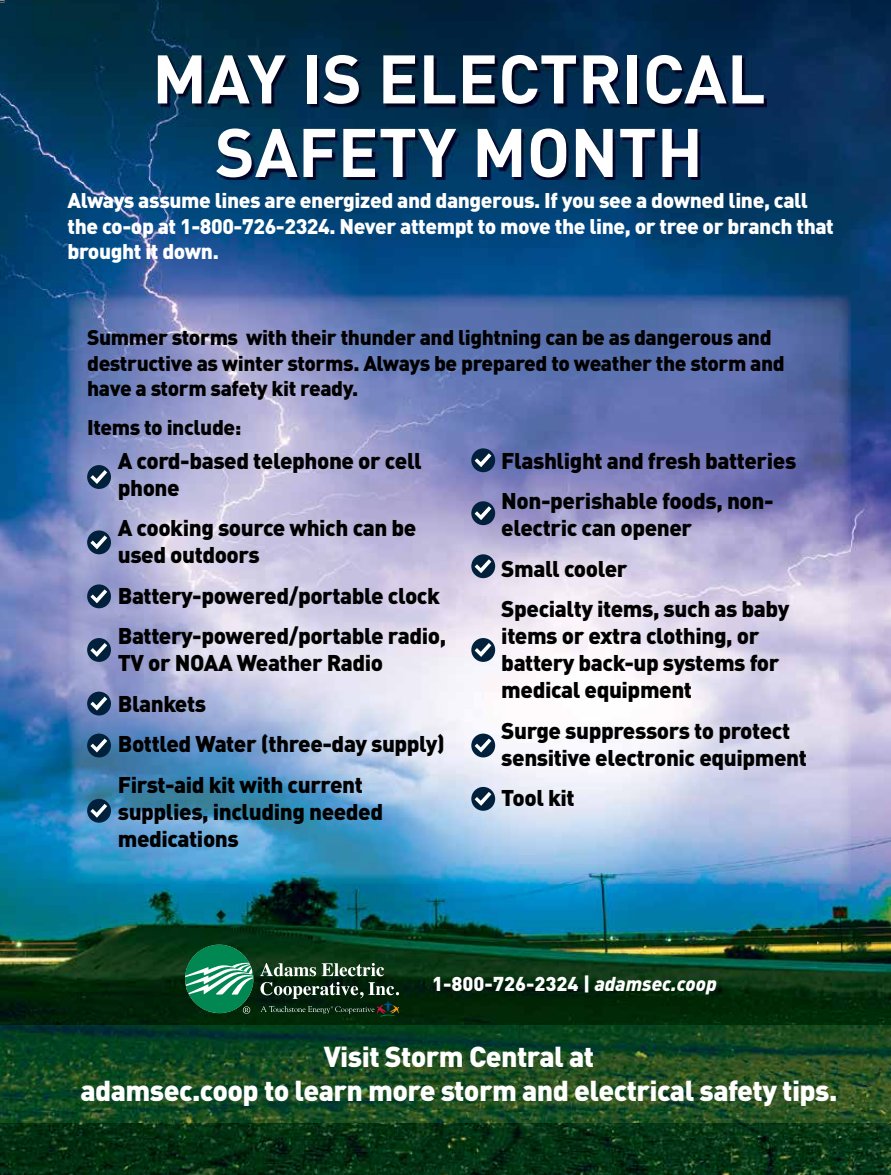
<style>
.page{position:relative;width:891px;height:1175px;background:#fff}
.page>*{position:absolute;margin:0;border:0;box-sizing:border-box;transform-origin:0 0}
.t1{font:700 67.5px/73.5px "DIN Pro";color:#fff;text-align:center}
.t2{font:900 28.5px/34.2px "DIN Pro";letter-spacing:-.02em;color:#fff;text-align:center}
.t3{font:900 22.5px/40.5px "DIN Pro";letter-spacing:-.02em;color:#000}
.t4{font:900 21px/25.2px "DIN Pro";letter-spacing:-.02em;color:#000}
.t5{font:900 21px/25.2px "DIN Pro";letter-spacing:-.02em;color:#fff}
.t6{font:900 19.8px "DIN Pro";color:#fff}
.s1{font-style:italic}
</style>
<div class="page">
<img style="left:0;top:0;width:203px;height:301px">
<img style="left:203px;top:0;width:688px;height:91px">
<img style="left:766px;top:91px;width:125px;height:210px">
<img style="left:203px;top:180px;width:563px;height:114px">
<img style="left:0;top:301px;width:101px;height:724px">
<img style="left:817px;top:301px;width:74px;height:724px">
<img style="left:101px;top:883px;width:716px;height:142px">
<img style="left:0;top:1122px;width:50px;height:52px">
<img style="left:50px;top:1122px;width:841px;height:52px">
<svg style="left:185px;top:942px;width:69px;height:73px;background:#2b835d"></svg>
<svg style="left:260px;top:963px;width:139px;height:54px;background:#304b36"></svg>
<img style="left:0;top:1025px;width:891px;height:97px">
<img style="left:160px;top:58px;width:606px;height:122px">
<img style="left:68px;top:294px;width:782px;height:589px">
<div style="left:87px;top:465px;width:24px;height:24px;background:#00203c;border-radius:50%"></div>
<svg style="left:90px;top:470px;width:17px;height:14px"></svg>
<div style="left:471px;top:448px;width:24px;height:24px;background:#00203c;border-radius:50%"></div>
<svg style="left:475px;top:453px;width:16px;height:14px"></svg>
<div style="left:471px;top:501px;width:24px;height:24px;background:#00203c;border-radius:50%"></div>
<svg style="left:475px;top:506px;width:16px;height:14px"></svg>
<div style="left:471px;top:554px;width:24px;height:24px;background:#00203c;border-radius:50%"></div>
<svg style="left:475px;top:559px;width:16px;height:14px"></svg>
<div style="left:471px;top:638px;width:24px;height:24px;background:#00203c;border-radius:50%"></div>
<svg style="left:475px;top:643px;width:16px;height:14px"></svg>
<div style="left:471px;top:733px;width:24px;height:24px;background:#00203c;border-radius:50%"></div>
<svg style="left:475px;top:738px;width:16px;height:14px"></svg>
<div style="left:471px;top:787px;width:24px;height:23px;background:#00203c;border-radius:50%"></div>
<svg style="left:475px;top:792px;width:16px;height:13px"></svg>
<div style="left:87px;top:530px;width:24px;height:24px;background:#00203c;border-radius:50%"></div>
<svg style="left:90px;top:535px;width:17px;height:14px"></svg>
<div style="left:87px;top:584px;width:24px;height:24px;background:#00203c;border-radius:50%"></div>
<svg style="left:90px;top:589px;width:17px;height:14px"></svg>
<div style="left:87px;top:638px;width:24px;height:24px;background:#00203c;border-radius:50%"></div>
<svg style="left:90px;top:643px;width:17px;height:14px"></svg>
<div style="left:87px;top:691px;width:24px;height:24px;background:#00203c;border-radius:50%"></div>
<svg style="left:90px;top:696px;width:17px;height:14px"></svg>
<div style="left:87px;top:733px;width:24px;height:24px;background:#00203c;border-radius:50%"></div>
<svg style="left:90px;top:738px;width:17px;height:14px"></svg>
<div style="left:87px;top:799px;width:24px;height:23px;background:#00203c;border-radius:50%"></div>
<svg style="left:90px;top:804px;width:17px;height:13px"></svg>
<h1 class="t1" style="left:152px;top:34px;width:615px">MAY IS ELECTRICAL<br>SAFETY MONTH</h1>
<p class="t5" style="left:68px;top:185px;width:768px">Always assume lines are energized and dangerous. If you see a downed line, call the co-op at 1-800-726-2324. Never attempt to move the line, or tree or branch that brought it down.</p>
<p class="t4" style="left:87px;top:322px;width:699px">Summer storms with their thunder and lightning can be as dangerous and destructive as winter storms. Always be prepared to weather the storm and have a storm safety kit ready.</p>
<p class="t4" style="left:87px;top:411px;width:156px">Items to include:</p>
<p class="t3" style="left:118px;top:444px;width:306px;line-height:27px">A cord-based telephone or cell phone</p>
<p class="t3" style="left:118px;top:511px;width:300px;line-height:27px">A cooking source which can be used outdoors</p>
<p class="t3" style="left:118px;top:572px;width:330px">Battery-powered/portable clock<br>Battery-powered/portable radio,</p>
<p class="t3" style="left:118px;top:640px;width:329px">TV or NOAA Weather Radio<br>Blankets<br>Bottled Water (three-day supply)<br>First-aid kit with current</p>
<p class="t3" style="left:118px;top:795px;width:267px;line-height:27px">supplies, including needed medications</p>
<p class="t3" style="left:501px;top:437px;width:297px">Flashlight and fresh batteries<br>Non-perishable foods, non-</p>
<p class="t3" style="left:501px;top:505px;width:289px">electric can opener<br>Small cooler<br>Specialty items, such as baby</p>
<p class="t3" style="left:501px;top:619px;width:280px;line-height:27px">items or extra clothing, or battery back-up systems for medical equipment</p>
<p class="t3" style="left:501px;top:714px;width:307px;line-height:27px">Surge suppressors to protect sensitive electronic equipment</p>
<p class="t3" style="left:501px;top:775px;width:75px">Tool kit</p>
<p class="t6" style="left:432px;top:966px;width:286px">1-800-726-2324 | <span class="s1">adamsec.coop</span></p>
<p class="t2" style="left:81px;top:1035px;width:758px">Visit Storm Central at<br>adamsec.coop to learn more storm and electrical safety tips.</p>
</div>
